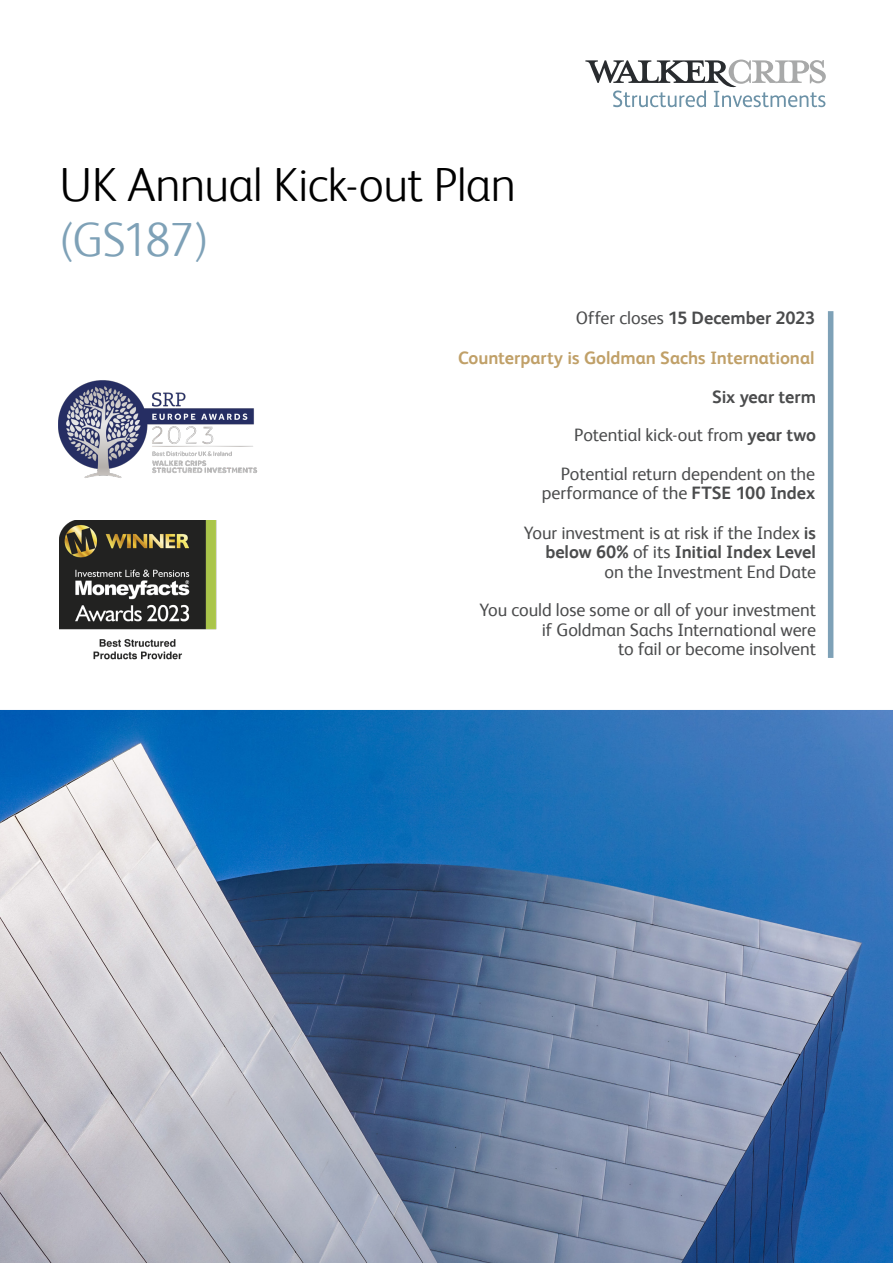
<style>
.page{position:relative;width:893px;height:1263px;background:#fff}
.page>*{position:absolute;margin:0;border:0;box-sizing:border-box;transform-origin:0 0}
.t1{font:300 48px "FS Albert";letter-spacing:-.01em;color:#000}
.t2{font:300 48px "FS Albert";letter-spacing:-.06em;color:#7ea1b7}
.Main_body_text{font:18px/19.5px "FS Albert";letter-spacing:-.005em;color:#4b4c4d;text-align:right}
.Main_body_text-2{font:700 18px "FS Albert";color:#c0a068}
.Main_body_text-3{font:700 18px "FS Albert";letter-spacing:-.005em;color:#4b4c4d}
.s1{font-weight:400}
.s2{font-weight:700}
</style>
<div class="page">
<svg style="left:585px;top:60px;width:241px;height:47px"></svg>
<div style="left:828px;top:311px;width:5px;height:347px;background:#7ea1b7"></div>
<img style="left:0;top:710px;width:893px;height:553px">
<img style="left:58px;top:380px;width:200px;height:98px">
<img style="left:60px;top:520px;width:157px;height:140px">
<p class="t1" style="left:60px;top:157px;width:458px">UK Annual Kick-out Plan</p>
<p class="t2" style="left:60px;top:212px;width:151px">(GS187)</p>
<p class="Main_body_text-3" style="left:576px;top:307px;width:241px"><span class="s1">Offer closes</span> 15 December 2023</p>
<p class="Main_body_text-2" style="left:458px;top:348px;width:358px">Counterparty is Goldman Sachs International</p>
<p class="Main_body_text-3" style="left:712px;top:386px;width:105px">Six year term</p>
<p class="Main_body_text" style="left:574px;top:425px;width:243px">Potential kick-out from <span class="s2">year two</span></p>
<p class="Main_body_text" style="left:542px;top:463px;width:275px">Potential return dependent on the performance of the <span class="s2">FTSE 100 Index</span></p>
<p class="Main_body_text" style="left:524px;top:523px;width:294px">Your investment is at risk if the Index <span class="s2">is below 60%</span> of its <span class="s2">Initial Index Level </span>on the Investment End Date</p>
<p class="Main_body_text" style="left:479px;top:600px;width:338px">You could lose some or all of your investment if Goldman Sachs International were<br>to fail or become insolvent</p>
</div>
